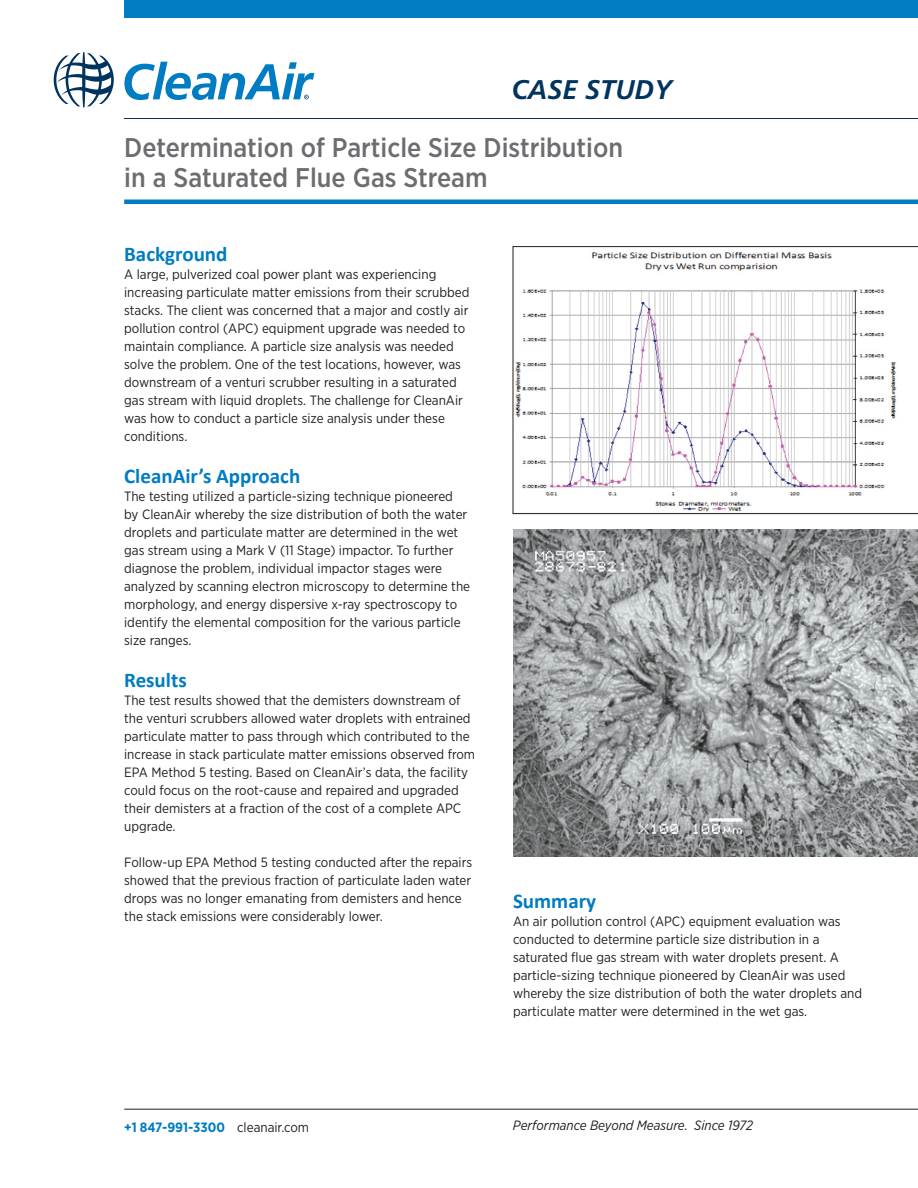
<style>
.page{position:relative;width:918px;height:1188px;background:#fff}
.page>*{position:absolute;margin:0;border:0;box-sizing:border-box;transform-origin:0 0}
.t1{font:500 27px/30px "Gotham Narrow";color:#6c6d70}
.t2{font:italic 700 27px "Frutiger LT Std";color:#00345e}
.t3{font:700 21px "Calibri";color:#007cc2}
.t4{font:13.5px/18px "Gotham Narrow";color:#231f20}
.t5{font:italic 13.5px "Gotham Narrow";color:#231f20}
.t6{font:700 13.5px "Gotham Narrow";color:#007cc2}
.s1{font-weight:400;color:#231f20}
</style>
<div class="page">
<div style="left:124px;top:0;width:794px;height:18px;background:#007cc2"></div>
<hr style="left:124px;top:1109px;width:794px;height:1px;background:#231f20">
<hr style="left:125px;top:118px;width:793px;height:1px;background:#00345e">
<hr style="left:126px;top:200px;width:792px;height:4px;background:#007cc2">
<svg style="left:54px;top:52px;width:60px;height:55px"></svg>
<svg style="left:124px;top:62px;width:190px;height:38px"></svg>
<svg style="left:513px;top:246px;width:405px;height:268px"></svg>
<img style="left:513px;top:530px;width:405px;height:326px">
<h1 class="t2" style="left:512px;top:73px;width:162px">CASE STUDY</h1>
<h1 class="t1" style="left:124px;top:133px;width:500px">Determination of Particle Size Distribution in a Saturated Flue Gas Stream</h1>
<h2 class="t3" style="left:124px;top:241px;width:105px">Background</h2>
<p class="t4" style="left:124px;top:265px;width:347px">A large, pulverized coal power plant was experiencing increasing particulate matter emissions from their scrubbed stacks. The client was concerned that a major and costly air pollution control (APC) equipment upgrade was needed to maintain compliance. A particle size analysis was needed solve the problem. One of the test locations, however, was downstream of a venturi scrubber resulting in a saturated gas stream with liquid droplets. The challenge for CleanAir was how to conduct a particle size analysis under these conditions.</p>
<h2 class="t3" style="left:124px;top:463px;width:178px">CleanAir’s Approach</h2>
<p class="t4" style="left:124px;top:487px;width:347px">The testing utilized a particle-sizing technique pioneered by CleanAir whereby the size distribution of both the water droplets and particulate matter are determined in the wet gas stream using a Mark V (11 Stage) impactor. To further diagnose the problem, individual impactor stages were analyzed by scanning electron microscopy to determine the morphology, and energy dispersive x-ray spectroscopy to identify the elemental composition for the various particle size ranges.</p>
<h2 class="t3" style="left:124px;top:667px;width:64px">Results</h2>
<p class="t4" style="left:124px;top:691px;width:352px">The test results showed that the demisters downstream of the venturi scrubbers allowed water droplets with entrained particulate matter to pass through which contributed to the increase in stack particulate matter emissions observed from EPA Method 5 testing. Based on CleanAir’s data, the facility could focus on the root-cause and repaired and upgraded their demisters at a fraction of the cost of a complete APC upgrade.</p>
<p class="t4" style="left:124px;top:853px;width:350px">Follow-up EPA Method 5 testing conducted after the repairs showed that the previous fraction of particulate laden water drops was no longer emanating from demisters and hence the stack emissions were considerably lower.</p>
<h2 class="t3" style="left:513px;top:888px;width:85px">Summary</h2>
<p class="t4" style="left:513px;top:912px;width:351px">An air pollution control (APC) equipment evaluation was conducted to determine particle size distribution in a saturated flue gas stream with water droplets present. A particle-sizing technique pioneered by CleanAir was used whereby the size distribution of both the water droplets and particulate matter were determined in the wet gas.</p>
<p class="t6" style="left:124px;top:1118px;width:187px">+1 847-991-3300 <span class="s1">cleanair.com</span></p>
<p class="t5" style="left:513px;top:1116px;width:241px">Performance Beyond Measure. Since 1972</p>
</div>
